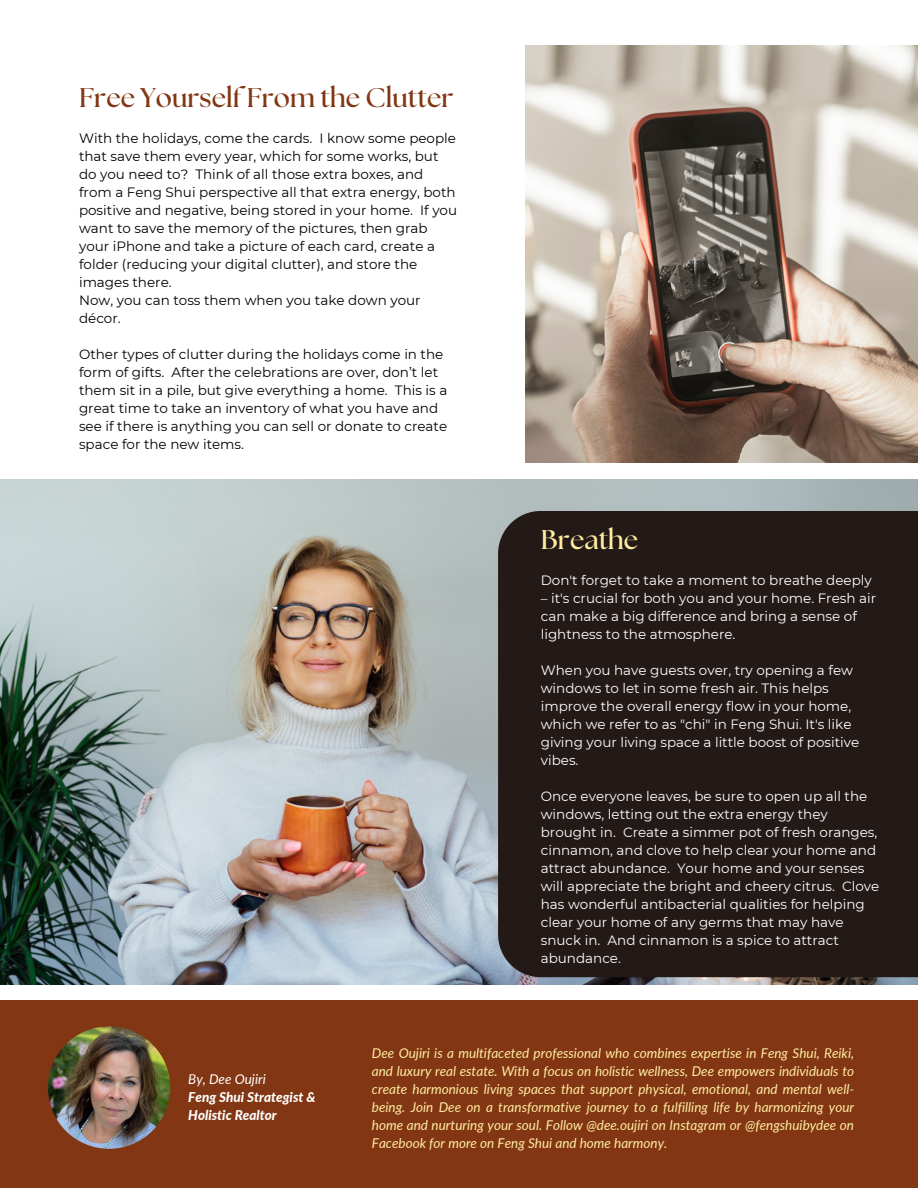
<style>
.page{position:relative;width:918px;height:1188px;background:#fff}
.page>*{position:absolute;margin:0;border:0;box-sizing:border-box;transform-origin:0 0}
.t1{font:700 27px "The Seasons";color:#823613}
.t2{font:700 27px "The Seasons";color:#ffeda2}
.t3{font:13.5px/18px "Montserrat";color:#fff}
.t4{font:13.5px/18px "Montserrat";color:#000}
.t5{font:italic 13.5px/18px "Lato";color:#ffeda2;text-align:justify}
.t6{font:italic 800 13.5px/18px "Lato";color:#fff}
.t7{font:italic 13.5px "Lato";color:#fff}
</style>
<div class="page">
<img style="left:0;top:479px;width:918px;height:505px">
<div style="left:0;top:1000px;width:918px;height:188px;background:#823613"></div>
<img style="left:48px;top:1026px;width:122px;height:123px;border-radius:50%">
<img style="left:525px;top:45px;width:393px;height:417px">
<div style="left:498px;top:511px;width:420px;height:466px;background:#231a17"></div>
<p class="t1" style="left:79px;top:85px;width:376px">Free Yourself From the Clutter</p>
<p class="t4" style="left:79px;top:129px;width:380px">With the holidays, come the cards. I know some people that save them every year, which for some works, but do you need to? Think of all those extra boxes, and from a Feng Shui perspective all that extra energy, both positive and negative, being stored in your home. If you want to save the memory of the pictures, then grab your iPhone and take a picture of each card, create a folder (reducing your digital clutter), and store the images there.</p>
<p class="t4" style="left:79px;top:291px;width:343px">Now, you can toss them when you take down your décor.</p>
<p class="t4" style="left:79px;top:345px;width:370px">Other types of clutter during the holidays come in the form of gifts. After the celebrations are over, don’t let them sit in a pile, but give everything a home. This is a great time to take an inventory of what you have and see if there is anything you can sell or donate to create space for the new items.</p>
<p class="t2" style="left:541px;top:527px;width:99px">Breathe</p>
<p class="t3" style="left:541px;top:571px;width:333px">Don't forget to take a moment to breathe deeply</p>
<p class="t3" style="left:541px;top:589px;width:337px">– it's crucial for both you and your home. Fresh air can make a big difference and bring a sense of lightness to the atmosphere.</p>
<p class="t3" style="left:541px;top:661px;width:320px">When you have guests over, try opening a few windows to let in some fresh air. This helps improve the overall energy flow in your home, which we refer to as "chi" in Feng Shui. It's like giving your living space a little boost of positive vibes.</p>
<p class="t3" style="left:541px;top:787px;width:340px">Once everyone leaves, be sure to open up all the windows, letting out the extra energy they brought in. Create a simmer pot of fresh oranges, cinnamon, and clove to help clear your home and attract abundance. Your home and your senses will appreciate the bright and cheery citrus. Clove has wonderful antibacterial qualities for helping clear your home of any germs that may have snuck in. And cinnamon is a spice to attract abundance.</p>
<p class="t7" style="left:188px;top:1071px;width:79px">By, Dee Oujiri</p>
<p class="t6" style="left:188px;top:1088px;width:129px">Feng Shui Strategist &amp;<br>Holistic Realtor</p>
<p class="t5" style="left:372px;top:1044px;width:484px">Dee Oujiri is a multifaceted professional who combines expertise in Feng Shui, Reiki, and luxury real estate. With a focus on holistic wellness, Dee empowers individuals to create harmonious living spaces that support physical, emotional, and mental well&shy;being. Join Dee on a transformative journey to a fulfilling life by harmonizing your home and nurturing your soul. Follow @dee.oujiri on Instagram or @fengshuibydee on Facebook for more on Feng Shui and home harmony.</p>
</div>
